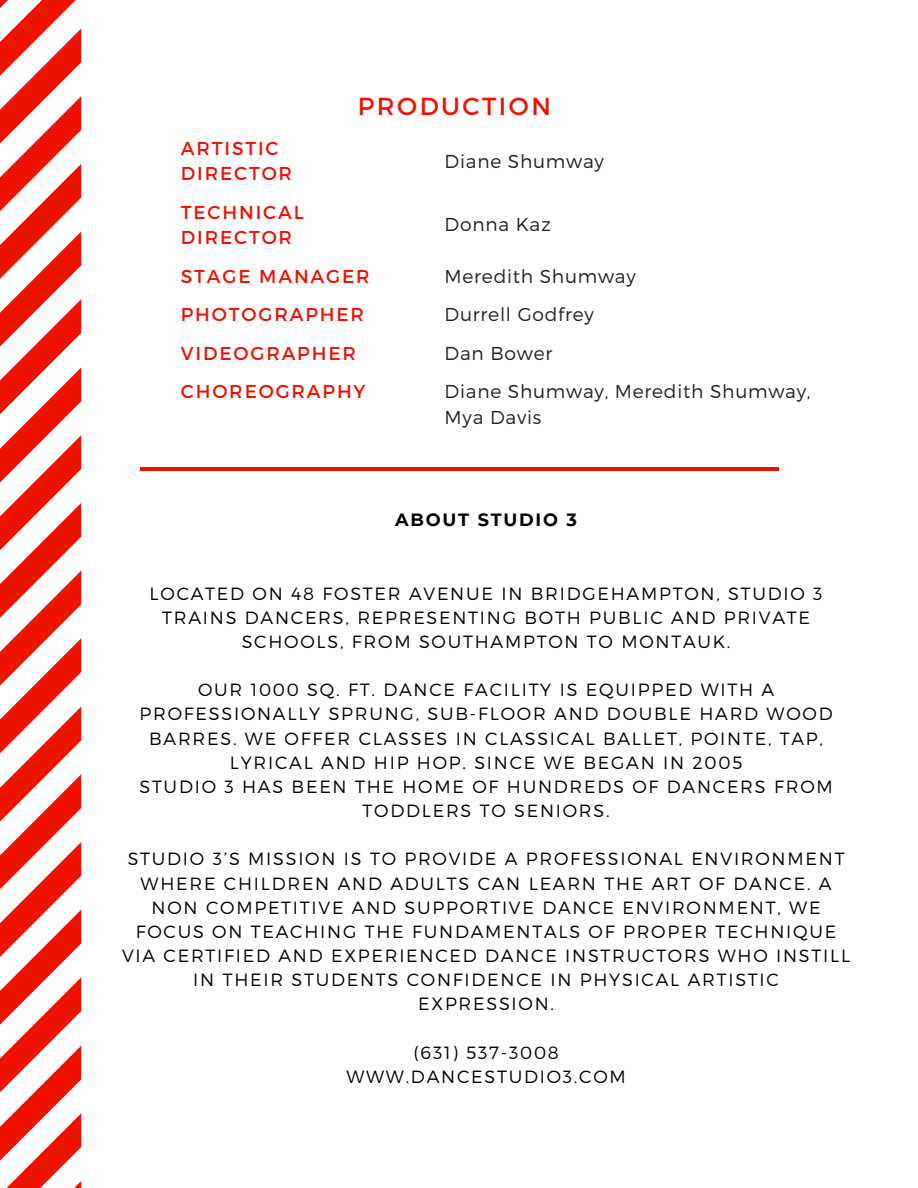
<style>
.page{position:relative;width:918px;height:1188px;background:#fff}
.page>*{position:absolute;margin:0;border:0;box-sizing:border-box;transform-origin:0 0}
.t1{font:24.6px "Montserrat";letter-spacing:.1em;color:#ee1200}
.t2{font:300 18.6px/25.3px "Montserrat";letter-spacing:.04em;color:#222}
.t3{font:18.6px/25.3px "Montserrat";letter-spacing:.1em;color:#ee1200}
.t4{font:300 17.7px/24.2px "Montserrat";letter-spacing:.1em;color:#000;text-align:center}
.t5{font:700 17.7px "Montserrat";letter-spacing:.1em;color:#000}
</style>
<div class="page">
<svg style="left:0;top:0;width:81px;height:1188px"></svg>
<hr style="left:140px;top:467px;width:639px;height:3px;background:#ee1200">
<p class="t3" style="left:181px;top:135px;width:113px">ARTISTIC<br>DIRECTOR</p>
<p class="t3" style="left:181px;top:199px;width:124px">TECHNICAL<br>DIRECTOR</p>
<p class="t1" style="left:358px;top:90px;width:195px">PRODUCTION</p>
<p class="t2" style="left:445px;top:147px;width:161px">Diane Shumway</p>
<p class="t2" style="left:445px;top:211px;width:108px">Donna Kaz</p>
<p class="t2" style="left:445px;top:262px;width:193px">Meredith Shumway</p>
<p class="t3" style="left:181px;top:262px;width:190px">STAGE MANAGER</p>
<p class="t3" style="left:181px;top:301px;width:185px">PHOTOGRAPHER</p>
<p class="t2" style="left:445px;top:301px;width:151px">Durrell Godfrey</p>
<p class="t3" style="left:181px;top:340px;width:177px">VIDEOGRAPHER</p>
<p class="t2" style="left:445px;top:340px;width:109px">Dan Bower</p>
<p class="t3" style="left:181px;top:378px;width:186px">CHOREOGRAPHY</p>
<p class="t2" style="left:445px;top:378px;width:367px">Diane Shumway, Meredith Shumway,<br>Mya Davis</p>
<p class="t5" style="left:395px;top:509px;width:183px">ABOUT STUDIO 3</p>
<p class="t4" style="left:150px;top:580px;width:674px">LOCATED ON 48 FOSTER AVENUE IN BRIDGEHAMPTON, STUDIO 3<br>TRAINS DANCERS, REPRESENTING BOTH PUBLIC AND PRIVATE<br>SCHOOLS, FROM SOUTHAMPTON TO MONTAUK.</p>
<p class="t4" style="left:140px;top:677px;width:695px">OUR 1000 SQ. FT. DANCE FACILITY IS EQUIPPED WITH A PROFESSIONALLY SPRUNG, SUB-FLOOR AND DOUBLE HARD WOOD BARRES. WE OFFER CLASSES IN CLASSICAL BALLET, POINTE, TAP, LYRICAL AND HIP HOP. SINCE WE BEGAN IN 2005</p>
<p class="t4" style="left:139px;top:774px;width:695px">STUDIO 3 HAS BEEN THE HOME OF HUNDREDS OF DANCERS FROM<br>TODDLERS TO SENIORS.</p>
<p class="t4" style="left:122px;top:846px;width:730px">STUDIO 3’S MISSION IS TO PROVIDE A PROFESSIONAL ENVIRONMENT WHERE CHILDREN AND ADULTS CAN LEARN THE ART OF DANCE. A NON COMPETITIVE AND SUPPORTIVE DANCE ENVIRONMENT, WE FOCUS ON TEACHING THE FUNDAMENTALS OF PROPER TECHNIQUE VIA CERTIFIED AND EXPERIENCED DANCE INSTRUCTORS WHO INSTILL IN THEIR STUDENTS CONFIDENCE IN PHYSICAL ARTISTIC<br>EXPRESSION.</p>
<p class="t4" style="left:413px;top:1039px;width:147px">(631) 537-3008</p>
<p class="t4" style="left:346px;top:1064px;width:281px">WWW.DANCESTUDIO3.COM</p>
</div>
